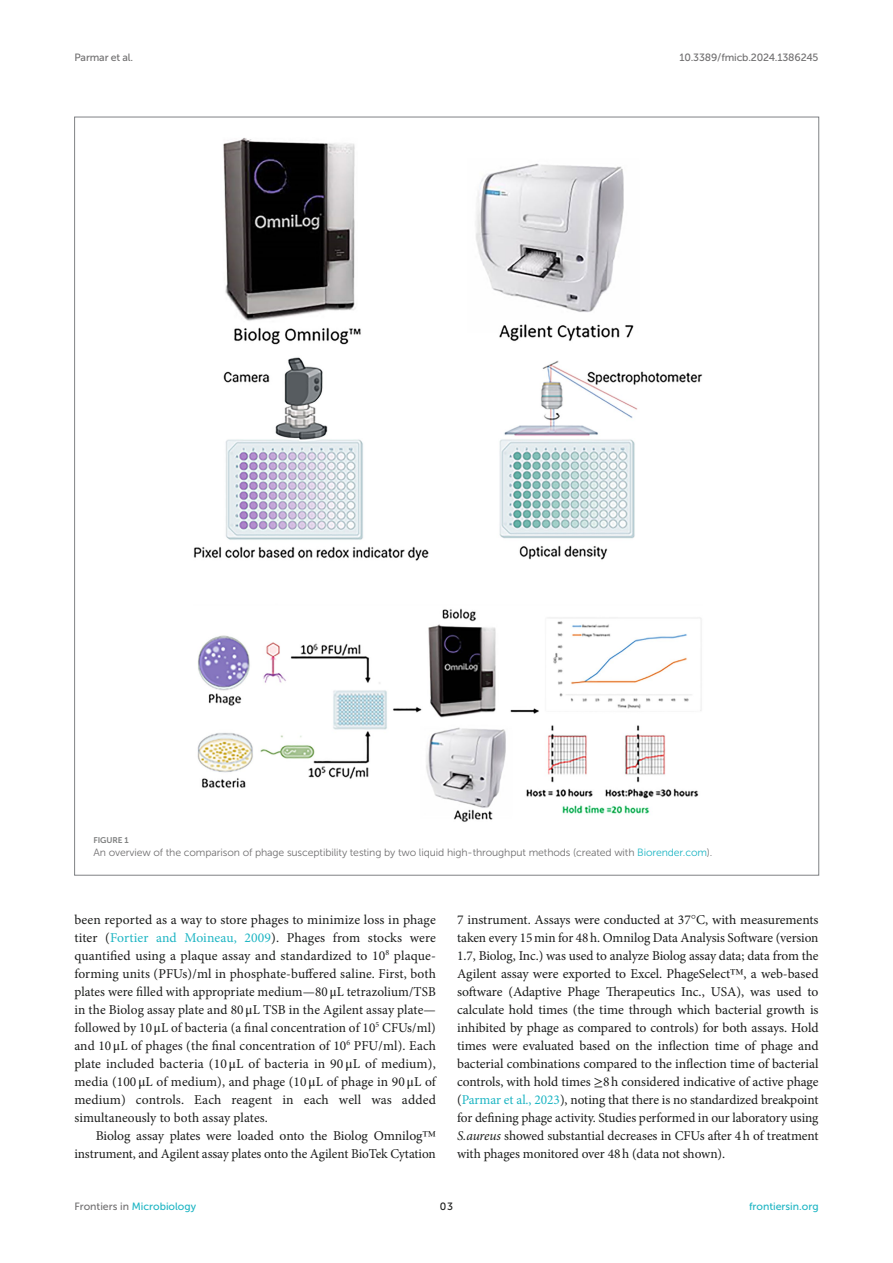
<style>
.page{position:relative;width:893px;height:1263px;background:#fff}
.page>*{position:absolute;margin:0;border:0;box-sizing:border-box;transform-origin:0 0}
.TEXT{font:13.5px/18px "Minion Pro";letter-spacing:-.005em;color:#1b1c1b;text-align:justify}
.FIG_LEG{font:10.5px "Museo Sans 300";letter-spacing:-.01em;color:#706f70}
.t1{font:10.5px "Museo Sans 500";color:#1db5c3}
.t2{font:10.5px "Museo Sans 500";letter-spacing:-.015em;color:#706f70}
.t3{font:10.5px "Museo Sans 500";color:#1b1c1b}
.FIG_HD{font:8.25px "Museo Sans 700";letter-spacing:-.01em;color:#7e7f7f}
.s1{color:#1db5c3}
.s2{font-family:"STIX General"}
.s3{font-family:"STIX"}
.s4{font-style:italic}
.s5{color:#706f70}
</style>
<div class="page">
<img style="left:193px;top:138px;width:510px;height:684px">
<p class="t2" style="left:74px;top:51px;width:60px">Parmar et al.</p>
<p class="t2" style="left:679px;top:51px;width:141px">10.3389/fmicb.2024.1386245</p>
<p class="FIG_HD" style="left:94px;top:835px;width:37px">FIGURE 1</p>
<p class="FIG_LEG" style="left:94px;top:847px;width:620px">An overview of the comparison of phage susceptibility testing by two liquid high-throughput methods (created with <span class="s1">Biorender.com</span>).</p>
<p class="TEXT" style="left:74px;top:911px;width:363px">been reported as a way to store phages to minimize loss in phage titer (<span class="s1">Fortier and Moineau, 2009</span>). Phages from stocks were quantified using a plaque assay and standardized to 10<sup>8</sup> plaque&shy;forming units (PFUs)/ml in phosphate-buffered saline. First, both plates were filled with appropriate medium—80 <span class="s2">μ</span>L tetrazolium/TSB in the Biolog assay plate and 80 <span class="s2">μ</span>L TSB in the Agilent assay plate— followed by 10 <span class="s2">μ</span>L of bacteria (a final concentration of 10<sup>5</sup> CFUs/ml) and 10 <span class="s2">μ</span>L of phages (the final concentration of 10<sup>6</sup> PFU/ml). Each plate included bacteria (10 <span class="s2">μ</span>L of bacteria in 90 <span class="s2">μ</span>L of medium), media (100 <span class="s2">μ</span>L of medium), and phage (10 <span class="s2">μ</span>L of phage in 90 <span class="s2">μ</span>L of medium) controls. Each reagent in each well was added simultaneously to both assay plates.</p>
<p class="TEXT" style="left:74px;top:1127px;width:363px;text-align:right">Biolog assay plates were loaded onto the Biolog Omnilog<span class="s3">™ </span>instrument, and Agilent assay plates onto the Agilent BioTek Cytation</p>
<p class="TEXT" style="left:457px;top:911px;width:363px">7 instrument. Assays were conducted at 37<span class="s3">°</span>C, with measurements taken every 15min for 48h. Omnilog Data Analysis Software (version 1.7, Biolog, Inc.) was used to analyze Biolog assay data; data from the Agilent assay were exported to Excel. PhageSelect<span class="s3">™</span>, a web-based software (Adaptive Phage Therapeutics Inc., USA), was used to calculate hold times (the time through which bacterial growth is inhibited by phage as compared to controls) for both assays. Hold times were evaluated based on the inflection time of phage and bacterial combinations compared to the inflection time of bacterial controls, with hold times <span class="s2">≥</span>8h considered indicative of active phage (<span class="s1">Parmar et al., 2023</span>), noting that there is no standardized breakpoint for defining phage activity. Studies performed in our laboratory using <span class="s4">S.aureus</span> showed substantial decreases in CFUs after 4h of treatment with phages monitored over 48h (data not shown).</p>
<p class="t1" style="left:74px;top:1200px;width:123px"><span class="s5">Frontiers in</span> Microbiology</p>
<p class="t3" style="left:440px;top:1200px;width:15px">03</p>
<p class="t1" style="left:749px;top:1200px;width:71px">frontiersin.org</p>
</div>
